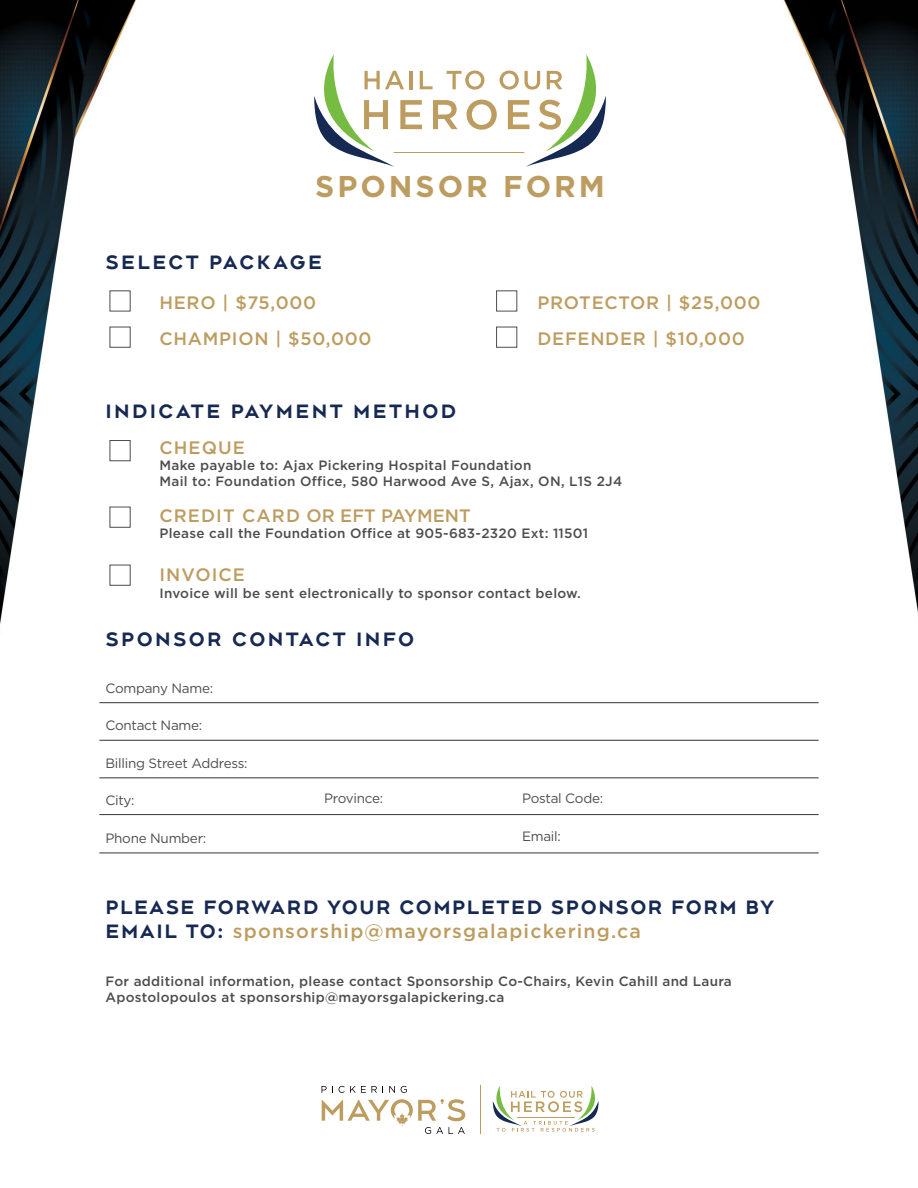
<style>
.page{position:relative;width:918px;height:1188px;background:#fff}
.page>*{position:absolute;margin:0;border:0;box-sizing:border-box;transform-origin:0 0}
.t1{font:700 30px "Gotham";letter-spacing:.1em;color:#bd9c60}
.Paragraph_Style_1{font:900 19.5px/24px "CTV Sans";letter-spacing:.08em;color:#162952}
.Paragraph_Style_1-2{font:900 19.5px "CTV Sans";letter-spacing:.12em;color:#162952}
.Paragraph_Style_1-3{font:500 18px "Gotham";letter-spacing:.04em;color:#bd9c60}
.Paragraph_Style_1-4{font:500 18px "Gotham";color:#bd9c60}
.Paragraph_Style_1-5{font:500 18px "Gotham";letter-spacing:.06em;color:#bd9c60}
.t2{font:500 13.5px/16.2px "Gotham";letter-spacing:.02em;color:#4d4d4f}
.t3{font:13.5px "Gotham";letter-spacing:-.02em;color:#4d4d4f}
.s1{font-family:"Gotham";font-weight:500;color:#bd9c60}
</style>
<div class="page">
<img style="left:0;top:0;width:918px;height:1121px">
<hr style="left:99px;top:702px;width:720px;height:1px;background:#343433">
<hr style="left:99px;top:740px;width:720px;height:1px;background:#343433">
<hr style="left:99px;top:777px;width:720px;height:1px;background:#343433">
<hr style="left:99px;top:814px;width:720px;height:1px;background:#343433">
<hr style="left:99px;top:853px;width:720px;height:1px;background:#343433">
<div style="left:110px;top:290px;width:21px;height:21px;border:1px solid #4d4d4f"></div>
<div style="left:110px;top:327px;width:21px;height:21px;border:1px solid #4d4d4f"></div>
<div style="left:496px;top:290px;width:21px;height:21px;border:1px solid #4d4d4f"></div>
<div style="left:496px;top:327px;width:21px;height:21px;border:1px solid #4d4d4f"></div>
<div style="left:110px;top:440px;width:21px;height:21px;border:1px solid #4d4d4f"></div>
<div style="left:110px;top:507px;width:21px;height:21px;border:1px solid #4d4d4f"></div>
<div style="left:110px;top:565px;width:21px;height:21px;border:1px solid #4d4d4f"></div>
<svg style="left:487px;top:1086px;width:118px;height:46px"></svg>
<svg style="left:322px;top:1099px;width:143px;height:35px"></svg>
<svg style="left:322px;top:1086px;width:11px;height:7px"></svg>
<svg style="left:339px;top:1086px;width:38px;height:7px"></svg>
<svg style="left:383px;top:1086px;width:12px;height:7px"></svg>
<svg style="left:401px;top:1086px;width:6px;height:7px"></svg>
<hr style="left:480px;top:1086px;width:1px;height:48px;background:#bd9c60">
<svg style="left:297px;top:54px;width:326px;height:113px"></svg>
<hr style="left:394px;top:152px;width:130px;height:1px;background:#bd9c60">
<p class="t1" style="left:315px;top:166px;width:291px">SPONSOR FORM</p>
<p class="Paragraph_Style_1-2" style="left:105px;top:250px;width:218px">SELECT PACKAGE</p>
<p class="Paragraph_Style_1-3" style="left:159px;top:291px;width:158px">HERO | $75,000</p>
<p class="Paragraph_Style_1-3" style="left:537px;top:291px;width:225px">PROTECTOR | $25,000</p>
<p class="Paragraph_Style_1-3" style="left:159px;top:327px;width:214px">CHAMPION | $50,000</p>
<p class="Paragraph_Style_1-3" style="left:537px;top:327px;width:209px">DEFENDER | $10,000</p>
<p class="Paragraph_Style_1-2" style="left:105px;top:399px;width:352px">INDICATE PAYMENT METHOD</p>
<p class="Paragraph_Style_1-3" style="left:159px;top:435px;width:87px">CHEQUE</p>
<p class="t2" style="left:159px;top:457px;width:464px">Make payable to: Ajax Pickering Hospital Foundation<br>Mail to: Foundation Office, 580 Harwood Ave S, Ajax, ON, L1S 2J4</p>
<p class="Paragraph_Style_1-4" style="left:159px;top:504px;width:313px">CREDIT CARD OR EFT PAYMENT</p>
<p class="t2" style="left:159px;top:525px;width:430px">Please call the Foundation Office at 905-683-2320 Ext: 11501</p>
<p class="Paragraph_Style_1-5" style="left:159px;top:563px;width:87px">INVOICE</p>
<p class="t2" style="left:159px;top:585px;width:423px">Invoice will be sent electronically to sponsor contact below.</p>
<p class="Paragraph_Style_1-2" style="left:105px;top:627px;width:310px">SPONSOR CONTACT INFO</p>
<p class="t3" style="left:105px;top:679px;width:109px">Company Name:</p>
<p class="t3" style="left:105px;top:717px;width:98px">Contact Name:</p>
<p class="t3" style="left:105px;top:754px;width:144px">Billing Street Address:</p>
<p class="t3" style="left:105px;top:792px;width:31px">City:</p>
<p class="t3" style="left:105px;top:829px;width:102px">Phone Number:</p>
<p class="t3" style="left:324px;top:789px;width:61px">Province:</p>
<p class="t3" style="left:522px;top:790px;width:83px">Postal Code:</p>
<p class="t3" style="left:522px;top:828px;width:40px">Email:</p>
<p class="Paragraph_Style_1" style="left:105px;top:895px;width:670px">PLEASE FORWARD YOUR COMPLETED SPONSOR FORM BY<br>EMAIL TO: <span class="s1">sponsorship@mayorsgalapickering.ca</span></p>
<p class="t2" style="left:105px;top:973px;width:628px">For additional information, please contact Sponsorship Co-Chairs, Kevin Cahill and Laura<br>Apostolopoulos at sponsorship@mayorsgalapickering.ca</p>
</div>
